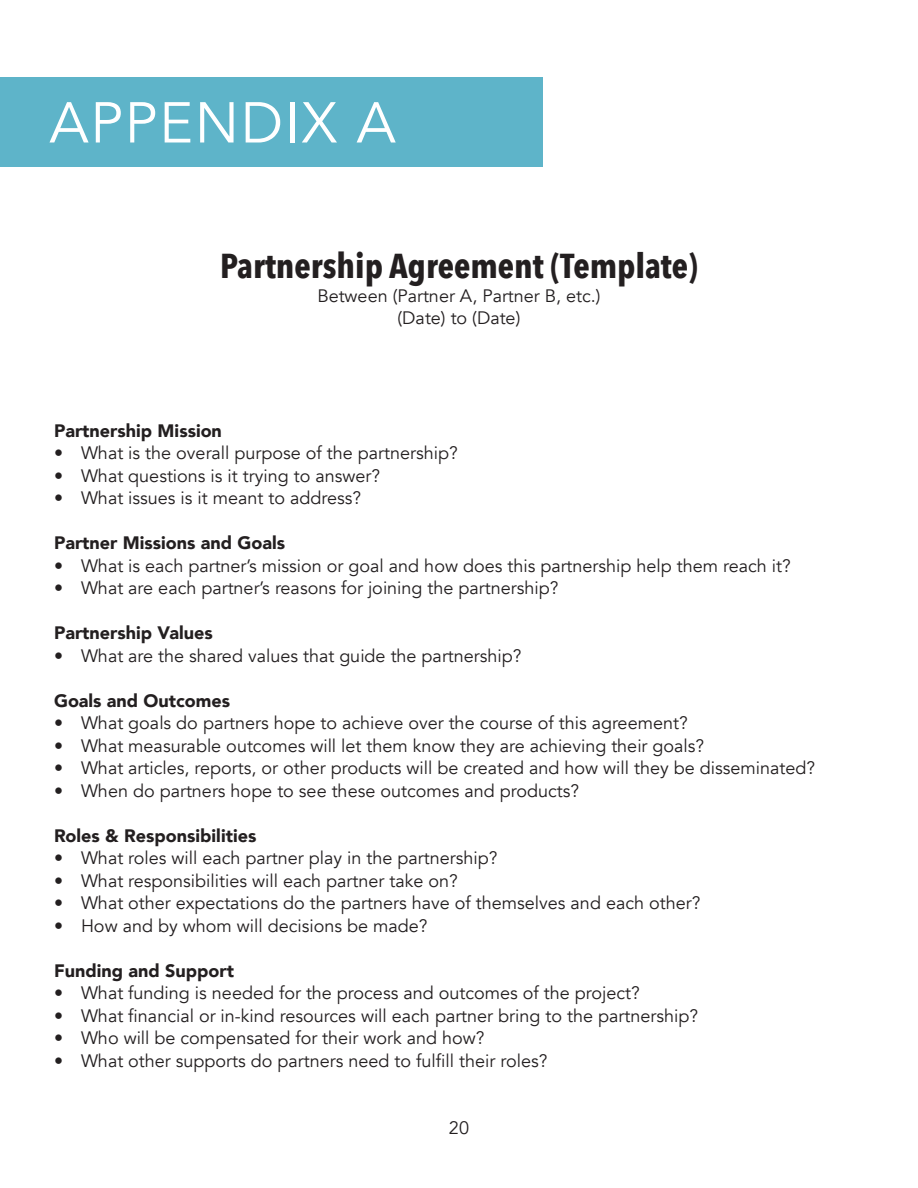
<style>
.page{position:relative;width:918px;height:1188px;background:#fff}
.page>*{position:absolute;margin:0;border:0;box-sizing:border-box;transform-origin:0 0}
.t1{font:57px "Avenir";letter-spacing:.03em;color:#fff}
.Paragraph_Style_3{font:700 34.5px "Avenir Next Condensed";color:#231f20}
.Paragraph_Style_1{font:18px "Avenir";color:#231f20}
.Paragraph_Style_1-2{font:900 18px "Avenir";color:#231f20}
</style>
<div class="page">
<div style="left:0;top:77px;width:542px;height:89px;background:#5eb4c9"></div>
<p class="t1" style="left:50px;top:89px;width:348px">APPENDIX A</p>
<p class="Paragraph_Style_3" style="left:220px;top:244px;width:479px">Partnership Agreement (Template)</p>
<p class="Paragraph_Style_1" style="left:317px;top:285px;width:285px">Between (Partner A, Partner B, etc.)</p>
<p class="Paragraph_Style_1" style="left:398px;top:307px;width:124px">(Date) to (Date)</p>
<p class="Paragraph_Style_1-2" style="left:54px;top:415px;width:169px">Partnership Mission</p>
<p class="Paragraph_Style_1" style="left:54px;top:442px;width:405px">• What is the overall purpose of the partnership?</p>
<p class="Paragraph_Style_1" style="left:54px;top:465px;width:328px">• What questions is it trying to answer?</p>
<p class="Paragraph_Style_1" style="left:54px;top:487px;width:309px">• What issues is it meant to address?</p>
<p class="Paragraph_Style_1-2" style="left:54px;top:527px;width:233px">Partner Missions and Goals</p>
<p class="Paragraph_Style_1" style="left:54px;top:555px;width:738px">• What is each partner’s mission or goal and how does this partnership help them reach it?</p>
<p class="Paragraph_Style_1" style="left:54px;top:577px;width:506px">• What are each partner’s reasons for joining the partnership?</p>
<p class="Paragraph_Style_1-2" style="left:54px;top:617px;width:160px">Partnership Values</p>
<p class="Paragraph_Style_1" style="left:54px;top:645px;width:469px">• What are the shared values that guide the partnership?</p>
<p class="Paragraph_Style_1-2" style="left:54px;top:685px;width:178px">Goals and Outcomes</p>
<p class="Paragraph_Style_1" style="left:54px;top:712px;width:635px">• What goals do partners hope to achieve over the course of this agreement?</p>
<p class="Paragraph_Style_1" style="left:54px;top:735px;width:652px">• What measurable outcomes will let them know they are achieving their goals?</p>
<p class="Paragraph_Style_1" style="left:54px;top:757px;width:763px">• What articles, reports, or other products will be created and how will they be disseminated?</p>
<p class="Paragraph_Style_1" style="left:54px;top:780px;width:527px">• When do partners hope to see these outcomes and products?</p>
<p class="Paragraph_Style_1-2" style="left:54px;top:820px;width:204px">Roles &amp; Responsibilities</p>
<p class="Paragraph_Style_1" style="left:54px;top:847px;width:445px">• What roles will each partner play in the partnership?</p>
<p class="Paragraph_Style_1" style="left:54px;top:870px;width:405px">• What responsibilities will each partner take on?</p>
<p class="Paragraph_Style_1" style="left:54px;top:892px;width:648px">• What other expectations do the partners have of themselves and each other?</p>
<p class="Paragraph_Style_1" style="left:54px;top:915px;width:375px">• How and by whom will decisions be made?</p>
<p class="Paragraph_Style_1-2" style="left:54px;top:955px;width:181px">Funding and Support</p>
<p class="Paragraph_Style_1" style="left:54px;top:982px;width:587px">• What funding is needed for the process and outcomes of the project?</p>
<p class="Paragraph_Style_1" style="left:54px;top:1005px;width:646px">• What financial or in-kind resources will each partner bring to the partnership?</p>
<p class="Paragraph_Style_1" style="left:54px;top:1027px;width:432px">• Who will be compensated for their work and how?</p>
<p class="Paragraph_Style_1" style="left:54px;top:1050px;width:495px">• What other supports do partners need to fulfill their roles?</p>
<p class="Paragraph_Style_1" style="left:449px;top:1117px;width:22px">20</p>
</div>
